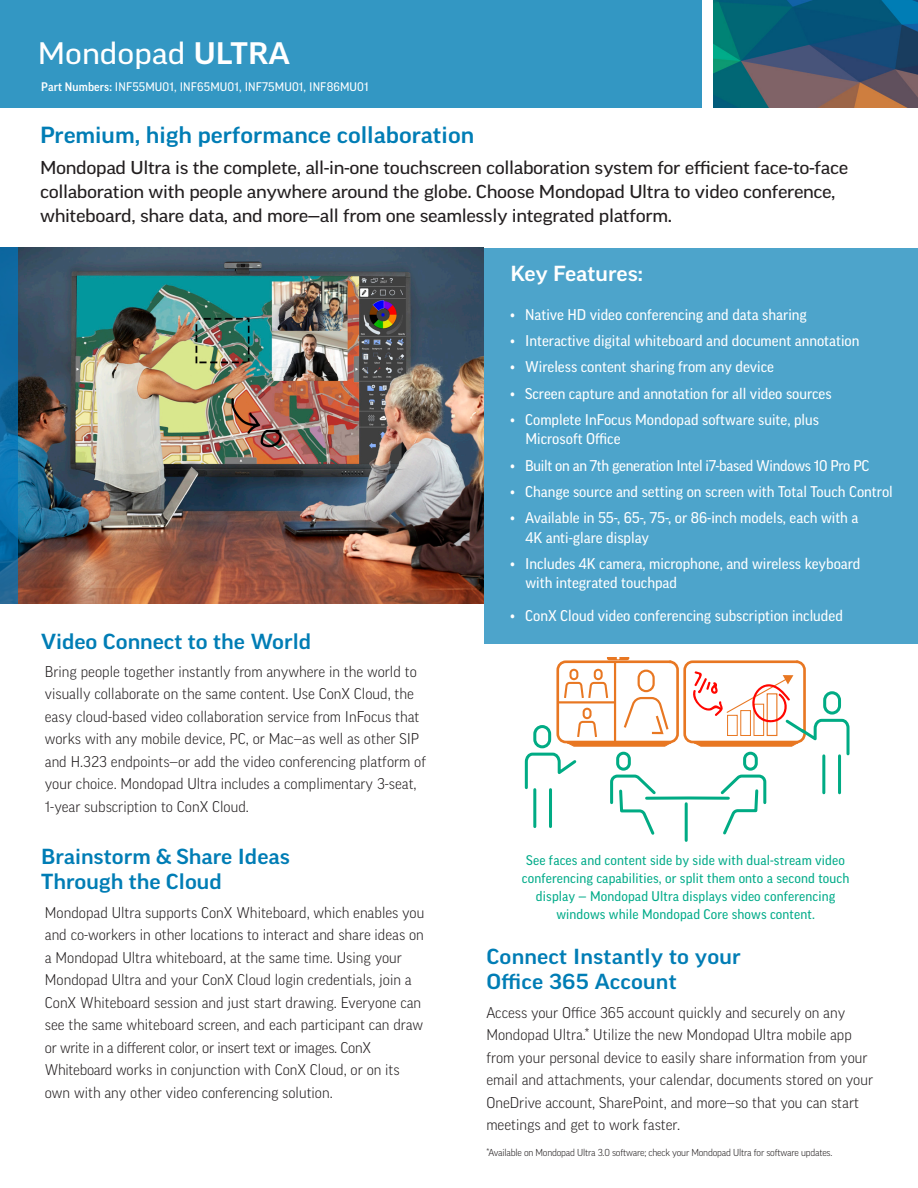
<style>
.page{position:relative;width:918px;height:1188px;background:#fff}
.page>*{position:absolute;margin:0;border:0;box-sizing:border-box;transform-origin:0 0}
.Headline_Body_Copy{font:expanded 30px "Good Pro";color:#fff}
.Headline_Body_Copy-2{font:500 expanded 22.5px "Good Pro";color:#007db5}
.Headline_Body_Copy-3{font:500 expanded 21px/25.2px "Good Pro";color:#007db5}
.Headline_Body_Copy-4{font:500 expanded 21px "Good Pro";letter-spacing:-.005em;color:#fff}
.Headline_Body_Copy-5{font:expanded 18px/24px "Good Pro";letter-spacing:-.02em;color:#231f20}
.Headline_Body_Copy-6{font:300 15px/22.5px "Good Pro";color:#231f20}
.Headline_Body_Copy-7{font:15px/19.5px "Good Pro";color:#fff}
.Headline_Body_Copy-8{font:15px "Good Pro";letter-spacing:-.02em;color:#fff}
.Headline_Body_Copy-9{font:13.5px/18px "Good Pro";letter-spacing:.01em;color:#00ab89;text-align:center}
.t1{font:12px "Good Pro";letter-spacing:.01em;color:#fff}
.Headline_Body_Copy-10{font:300 9.75px "Good Pro";letter-spacing:-.02em;color:#231f20}
.s1{font-weight:500}
</style>
<div class="page">
<div style="left:0;top:0;width:702px;height:108px;background:#3397c3"></div>
<img style="left:714px;top:0;width:204px;height:108px">
<img style="left:18px;top:248px;width:467px;height:356px">
<svg style="left:0;top:248px;width:18px;height:356px;background:#0e6aa2"></svg>
<div style="left:485px;top:248px;width:433px;height:396px;background:#4da4cb"></div>
<hr style="left:609px;top:657px;width:18px;height:3px;background:#e87722">
<div style="left:556px;top:660px;width:123px;height:83px;border:3px solid #e87722;border-radius:8px"></div>
<div style="left:638px;top:670px;width:17px;height:22px;border:2px solid #e87722;border-radius:7px"></div>
<div style="left:569px;top:669px;width:9px;height:11px;border:2px solid #e87722;border-radius:3px"></div>
<div style="left:594px;top:669px;width:9px;height:11px;border:2px solid #e87722;border-radius:3px"></div>
<hr style="left:614px;top:663px;width:2px;height:79px;background:#e87722">
<div style="left:683px;top:660px;width:123px;height:83px;border:3px solid #e87722;border-radius:8px"></div>
<hr style="left:685px;top:804px;width:3px;height:36px;background:#00ab84">
<svg style="left:524px;top:671px;width:326px;height:166px"></svg>
<hr style="left:533px;top:790px;width:3px;height:37px;background:#00ab84">
<hr style="left:549px;top:790px;width:3px;height:37px;background:#00ab84">
<p class="Headline_Body_Copy" style="left:38px;top:36px;width:254px">Mondopad <span class="s1">ULTRA</span></p>
<p class="t1" style="left:41px;top:80px;width:329px"><span class="s1">Part Numbers:</span> INF55MU01, INF65MU01, INF75MU01, INF86MU01</p>
<p class="Headline_Body_Copy-2" style="left:40px;top:122px;width:436px">Premium, high performance collaboration</p>
<p class="Headline_Body_Copy-5" style="left:40px;top:155px;width:810px">Mondopad Ultra is the complete, all-in-one touchscreen collaboration system for efficient face-to-face collaboration with people anywhere around the globe. Choose Mondopad Ultra to video conference, whiteboard, share data, and more—all from one seamlessly integrated platform.</p>
<p class="Headline_Body_Copy-3" style="left:41px;top:629px;width:272px">Video Connect to the World</p>
<p class="Headline_Body_Copy-6" style="left:45px;top:660px;width:383px">Bring people together instantly from anywhere in the world to visually collaborate on the same content. Use ConX Cloud, the easy cloud-based video collaboration service from InFocus that works with any mobile device, PC, or Mac—as well as other SIP and H.323 endpoints—or add the video conferencing platform of your choice. Mondopad Ultra includes a complimentary 3-seat, 1-year subscription to ConX Cloud.</p>
<p class="Headline_Body_Copy-3" style="left:41px;top:844px;width:250px">Brainstorm &amp; Share Ideas<br>Through the Cloud</p>
<p class="Headline_Body_Copy-6" style="left:45px;top:901px;width:381px">Mondopad Ultra supports ConX Whiteboard, which enables you and co-workers in other locations to interact and share ideas on a Mondopad Ultra whiteboard, at the same time. Using your Mondopad Ultra and your ConX Cloud login credentials, join a ConX Whiteboard session and just start drawing. Everyone can see the same whiteboard screen, and each participant can draw or write in a different color, or insert text or images. ConX Whiteboard works in conjunction with ConX Cloud, or on its own with any other video conferencing solution.</p>
<p class="Headline_Body_Copy-4" style="left:510px;top:262px;width:134px">Key Features:</p>
<p class="Headline_Body_Copy-7" style="left:510px;top:305px;width:298px">• Native HD video conferencing and data sharing</p>
<p class="Headline_Body_Copy-7" style="left:510px;top:331px;width:351px">• Interactive digital whiteboard and document annotation</p>
<p class="Headline_Body_Copy-7" style="left:510px;top:357px;width:265px">• Wireless content sharing from any device</p>
<p class="Headline_Body_Copy-7" style="left:510px;top:383px;width:323px">• Screen capture and annotation for all video sources</p>
<p class="Headline_Body_Copy-7" style="left:525px;top:410px;width:295px;text-indent:-15px">• Complete InFocus Mondopad software suite, plus<br>Microsoft Office</p>
<p class="Headline_Body_Copy-8" style="left:510px;top:457px;width:361px">• Built on an 7th generation Intel i7-based Windows 10 Pro PC</p>
<p class="Headline_Body_Copy-7" style="left:510px;top:482px;width:384px">• Change source and setting on screen with Total Touch Control</p>
<p class="Headline_Body_Copy-7" style="left:525px;top:508px;width:334px;text-indent:-15px">• Available in 55-, 65-, 75-, or 86-inch models, each with a<br>4K anti-glare display</p>
<p class="Headline_Body_Copy-7" style="left:525px;top:554px;width:337px;text-indent:-15px">• Includes 4K camera, microphone, and wireless keyboard with integrated touchpad</p>
<p class="Headline_Body_Copy-7" style="left:510px;top:605px;width:334px">• ConX Cloud video conferencing subscription included</p>
<p class="Headline_Body_Copy-9" style="left:522px;top:851px;width:329px">See faces and content side by side with dual-stream video conferencing capabilities, or split them onto a second touch display — Mondopad Ultra displays video conferencing windows while Mondopad Core shows content.</p>
<p class="Headline_Body_Copy-3" style="left:486px;top:943px;width:256px">Connect Instantly to your<br>Office 365 Account</p>
<p class="Headline_Body_Copy-6" style="left:486px;top:1001px;width:388px">Access your Office 365 account quickly and securely on any Mondopad Ultra.* Utilize the new Mondopad Ultra mobile app from your personal device to easily share information from your email and attachments, your calendar, documents stored on your OneDrive account, SharePoint, and more—so that you can start meetings and get to work faster.</p>
<p class="Headline_Body_Copy-10" style="left:486px;top:1147px;width:348px">*Available on Mondopad Ultra 3.0 software; check your Mondopad Ultra for software updates.</p>
</div>
